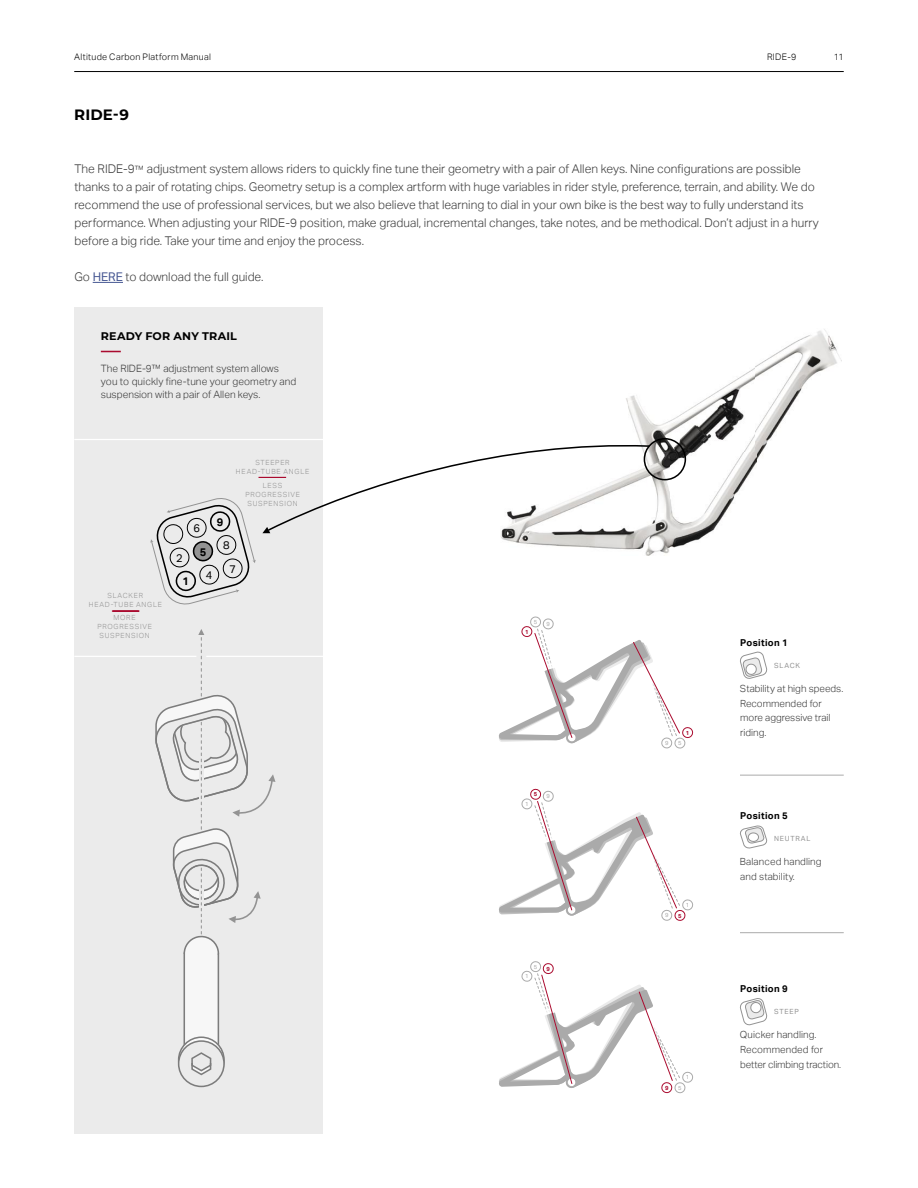
<style>
.page{position:relative;width:918px;height:1188px;background:#fff}
.page>*{position:absolute;margin:0;border:0;box-sizing:border-box;transform-origin:0 0}
.t1{font:700 15px "Montserrat";color:#000}
.t2{font:300 12px/18px "Aktiv Grotesk";color:#393939}
.t3{font:700 11.1px "Montserrat";letter-spacing:.02em;color:#000}
.t4{font:11.1px/23.4px "Aktiv Grotesk";color:#000;text-align:center}
.t5{font:700 11.1px "Aktiv Grotesk";color:#000}
.t6{font:300 10.2px/13px "Aktiv Grotesk";color:#393939}
.t7{font:300 9.9px/14.9px "Aktiv Grotesk";color:#393939}
.t8{font:700 9.6px "Aktiv Grotesk";letter-spacing:.035em;color:#000}
.t9{font:300 9px "Aktiv Grotesk";letter-spacing:.035em;color:#000}
.t10{font:300 7.05px/9px "Aktiv Grotesk";letter-spacing:.105em;color:#939393;text-align:center}
.t11{font:7.05px "Aktiv Grotesk";letter-spacing:.11em;color:#939393}
.t12{font:5.85px "Aktiv Grotesk";color:#aaa}
.t13{font:700 5.85px "Aktiv Grotesk";color:#aa0b2f}
.s1{font-size:10.2px}
.s2{font-weight:400;color:#465792}
</style>
<div class="page">
<hr style="left:74px;top:71px;width:770px;height:1px;background:#000">
<img style="left:626px;top:329px;width:215px;height:226px">
<hr style="left:93px;top:282px;width:30px;height:1px;background:#465792">
<div style="left:644px;top:438px;width:42px;height:42px;border:2px solid #000;border-radius:50%"></div>
<svg style="left:499px;top:961px;width:194px;height:133px"></svg>
<svg style="left:499px;top:788px;width:194px;height:133px"></svg>
<svg style="left:499px;top:616px;width:194px;height:133px"></svg>
<div style="left:74px;top:307px;width:249px;height:827px;background:#ebebeb"></div>
<hr style="left:74px;top:656px;width:122px;height:1px;background:#fff">
<hr style="left:206px;top:656px;width:117px;height:1px;background:#fff">
<div style="left:178px;top:1040px;width:47px;height:47px;border:2px solid #7c7c7c;border-radius:50%"></div>
<svg style="left:155px;top:629px;width:120px;height:447px"></svg>
<svg style="left:740px;top:651px;width:28px;height:28px"></svg>
<svg style="left:740px;top:998px;width:28px;height:28px"></svg>
<svg style="left:740px;top:825px;width:28px;height:24px"></svg>
<hr style="left:740px;top:932px;width:104px;height:1px;background:#aaa">
<hr style="left:740px;top:775px;width:104px;height:1px;background:#aaa">
<hr style="left:74px;top:439px;width:249px;height:1px;background:#fff">
<svg style="left:101px;top:351px;width:20px;height:1px"></svg>
<svg style="left:112px;top:611px;width:27px;height:1px"></svg>
<svg style="left:150px;top:441px;width:501px;height:164px"></svg>
<p class="t9" style="left:74px;top:52px;width:138px">Altitude Carbon Platform Manual</p>
<p class="t9" style="left:767px;top:52px;width:31px">RIDE-9</p>
<p class="t9" style="left:834px;top:52px;width:12px">11</p>
<p class="t1" style="left:74px;top:104px;width:56px">RIDE-9</p>
<p class="t2" style="left:74px;top:160px;width:746px">The RIDE-9<span class="s1">™</span> adjustment system allows riders to quickly fine tune their geometry with a pair of Allen keys. Nine configurations are possible thanks to a pair of rotating chips. Geometry setup is a complex artform with huge variables in rider style, preference, terrain, and ability. We do recommend the use of professional services, but we also believe that learning to dial in your own bike is the best way to fully understand its performance. When adjusting your RIDE-9 position, make gradual, incremental changes, take notes, and be methodical. Don’t adjust in a hurry before a big ride. Take your time and enjoy the process.</p>
<p class="t2" style="left:74px;top:268px;width:191px">Go <span class="s2">HERE</span> to download the full guide.</p>
<p class="t3" style="left:101px;top:328px;width:138px">READY FOR ANY TRAIL</p>
<p class="t6" style="left:101px;top:362px;width:197px">The RIDE-9™ adjustment system allows you to quickly fine-tune your geometry and suspension with a pair of Allen keys.</p>
<p class="t10" style="left:236px;top:458px;width:75px">STEEPER<br>HEAD-TUBE ANGLE</p>
<p class="t10" style="left:89px;top:591px;width:75px">SLACKER<br>HEAD-TUBE ANGLE</p>
<p class="t10" style="left:97px;top:614px;width:56px">MORE<br>PROGRESSIVE<br>SUSPENSION</p>
<p class="t4" style="left:193px;top:517px;width:8px">6</p>
<p class="t5" style="left:217px;top:516px;width:8px">9</p>
<p class="t4" style="left:176px;top:546px;width:8px">2</p>
<p class="t5" style="left:183px;top:575px;width:8px">1</p>
<p class="t5" style="left:200px;top:545px;width:8px">5</p>
<p class="t4" style="left:206px;top:563px;width:8px">4</p>
<p class="t4" style="left:223px;top:534px;width:14px">8<br>7</p>
<p class="t10" style="left:245px;top:481px;width:56px">LESS<br>PROGRESSIVE<br>SUSPENSION</p>
<p class="t12" style="left:534px;top:619px;width:5px">5</p>
<p class="t13" style="left:525px;top:628px;width:5px">1</p>
<p class="t12" style="left:546px;top:621px;width:5px">9</p>
<p class="t13" style="left:534px;top:791px;width:5px">5</p>
<p class="t12" style="left:525px;top:801px;width:5px">1</p>
<p class="t12" style="left:547px;top:793px;width:5px">9</p>
<p class="t12" style="left:534px;top:963px;width:5px">5</p>
<p class="t12" style="left:525px;top:973px;width:5px">1</p>
<p class="t13" style="left:547px;top:965px;width:5px">9</p>
<p class="t13" style="left:686px;top:729px;width:5px">1</p>
<p class="t12" style="left:665px;top:740px;width:5px">9</p>
<p class="t12" style="left:678px;top:740px;width:5px">5</p>
<p class="t12" style="left:686px;top:902px;width:5px">1</p>
<p class="t12" style="left:665px;top:912px;width:5px">9</p>
<p class="t13" style="left:678px;top:912px;width:5px">5</p>
<p class="t12" style="left:686px;top:1074px;width:5px">1</p>
<p class="t13" style="left:665px;top:1084px;width:5px">9</p>
<p class="t12" style="left:678px;top:1084px;width:5px">5</p>
<p class="t8" style="left:740px;top:637px;width:49px">Position 1</p>
<p class="t11" style="left:774px;top:662px;width:27px">SLACK</p>
<p class="t7" style="left:740px;top:681px;width:105px">Stability at high speeds.<br>Recommended for more aggressive trail riding.</p>
<p class="t8" style="left:740px;top:810px;width:49px">Position 5</p>
<p class="t11" style="left:774px;top:835px;width:38px">NEUTRAL</p>
<p class="t7" style="left:740px;top:854px;width:83px">Balanced handling and stability.</p>
<p class="t8" style="left:740px;top:983px;width:49px">Position 9</p>
<p class="t11" style="left:774px;top:1008px;width:26px">STEEP</p>
<p class="t7" style="left:740px;top:1027px;width:103px">Quicker handling.<br>Recommended for better climbing traction.</p>
</div>
